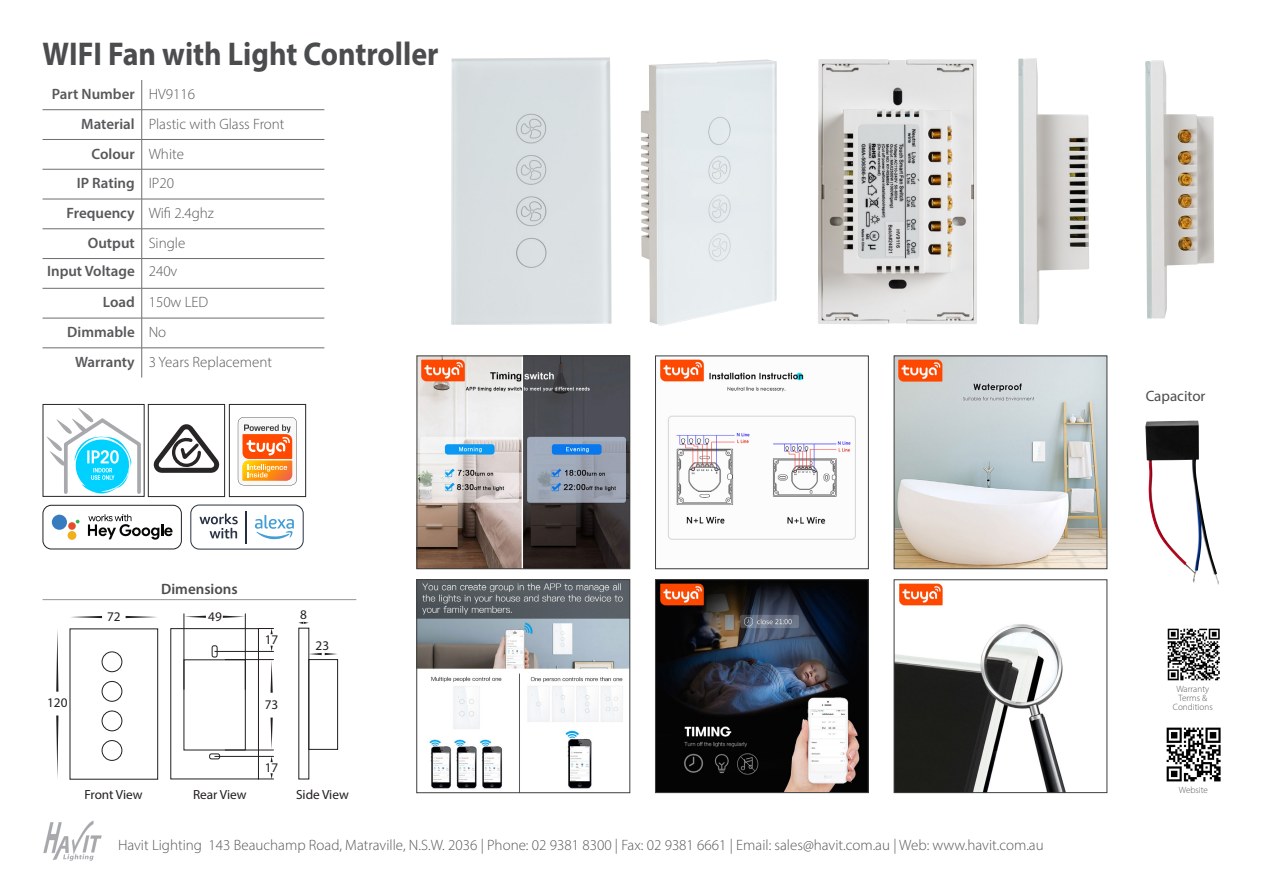
<style>
.page{position:relative;width:1263px;height:893px;background:#fff}
.page>*{position:absolute;margin:0;border:0;box-sizing:border-box;transform-origin:0 0}
.t1{font:700 33px "Myriad Pro";color:#4b4c4d;scale:.91 1}
.t2{font:300 15px/29.7px "Myriad Pro";color:#57585a}
.t3{font:600 15px/31.2px "Myriad Pro";color:#57585a}
.t4{font:600 15px "Myriad Pro";color:#4b4c4d}
.t5{font:15px "Myriad Pro";color:#4b4c4d}
.t6{font:13.2px "Myriad Pro";color:#231f20}
.t7{font:300 9.15px/9.1px "Myriad Pro";color:#57585a;text-align:center}
.s1{font-weight:300}
.s2{font-weight:600}
</style>
<div class="page">
<img style="left:43px;top:820px;width:59px;height:41px">
<hr style="left:141px;top:80px;width:1px;height:30px;background:#6c6d70">
<hr style="left:43px;top:109px;width:99px;height:1px;background:#6c6d70">
<hr style="left:142px;top:109px;width:182px;height:1px;background:#6c6d70">
<hr style="left:43px;top:139px;width:99px;height:1px;background:#6c6d70">
<hr style="left:142px;top:139px;width:182px;height:1px;background:#6c6d70">
<svg style="left:141px;top:110px;width:1px;height:59px"></svg>
<hr style="left:43px;top:169px;width:99px;height:1px;background:#6c6d70">
<hr style="left:142px;top:169px;width:182px;height:1px;background:#6c6d70">
<hr style="left:141px;top:169px;width:1px;height:30px;background:#6c6d70">
<hr style="left:43px;top:199px;width:99px;height:1px;background:#6c6d70">
<hr style="left:142px;top:199px;width:182px;height:1px;background:#6c6d70">
<hr style="left:141px;top:199px;width:1px;height:30px;background:#6c6d70">
<hr style="left:43px;top:229px;width:99px;height:1px;background:#6c6d70">
<hr style="left:142px;top:229px;width:182px;height:1px;background:#6c6d70">
<hr style="left:43px;top:258px;width:99px;height:1px;background:#6c6d70">
<hr style="left:142px;top:258px;width:182px;height:1px;background:#6c6d70">
<svg style="left:141px;top:229px;width:1px;height:59px"></svg>
<hr style="left:43px;top:288px;width:99px;height:1px;background:#6c6d70">
<hr style="left:142px;top:288px;width:182px;height:1px;background:#6c6d70">
<hr style="left:141px;top:288px;width:1px;height:30px;background:#6c6d70">
<hr style="left:43px;top:318px;width:99px;height:1px;background:#6c6d70">
<hr style="left:142px;top:318px;width:182px;height:1px;background:#6c6d70">
<hr style="left:141px;top:318px;width:1px;height:30px;background:#6c6d70">
<hr style="left:43px;top:348px;width:99px;height:1px;background:#6c6d70">
<hr style="left:142px;top:348px;width:182px;height:1px;background:#6c6d70">
<hr style="left:141px;top:348px;width:1px;height:30px;background:#6c6d70">
<div style="left:148px;top:404px;width:77px;height:93px;border:1px solid #282526"></div>
<svg style="left:153px;top:424px;width:67px;height:49px"></svg>
<div style="left:229px;top:404px;width:77px;height:93px;border:1px solid #282526"></div>
<img style="left:1166px;top:727px;width:54px;height:55px">
<img style="left:1167px;top:628px;width:53px;height:53px">
<div style="left:43px;top:404px;width:102px;height:93px;border:1px solid #282526"></div>
<svg style="left:46px;top:408px;width:97px;height:88px"></svg>
<svg style="left:238px;top:417px;width:59px;height:68px"></svg>
<div style="left:43px;top:505px;width:139px;height:44px;border:1px solid #231f20;border-radius:8px"></div>
<div style="left:52px;top:515px;width:15px;height:15px;background:#387cc0;border-radius:50%"></div>
<div style="left:68px;top:531px;width:8px;height:9px;background:#efb01a;border-radius:50%"></div>
<div style="left:68px;top:522px;width:8px;height:8px;background:#e44d28;border-radius:50%"></div>
<svg style="left:76px;top:520px;width:4px;height:3px"></svg>
<svg style="left:88px;top:514px;width:85px;height:26px"></svg>
<div style="left:190px;top:505px;width:114px;height:44px;border:1px solid #293242;border-radius:9px"></div>
<svg style="left:255px;top:515px;width:39px;height:24px"></svg>
<hr style="left:246px;top:511px;width:1px;height:32px;background:#242d40">
<svg style="left:200px;top:513px;width:38px;height:26px"></svg>
<img style="left:451px;top:57px;width:161px;height:268px">
<img style="left:641px;top:59px;width:136px;height:267px">
<img style="left:818px;top:59px;width:159px;height:265px">
<img style="left:1145px;top:60px;width:69px;height:258px">
<img style="left:1145px;top:421px;width:74px;height:164px">
<img style="left:1018px;top:58px;width:71px;height:266px">
<hr style="left:43px;top:599px;width:313px;height:1px;background:#939598">
<div style="left:70px;top:629px;width:88px;height:150px;border:1px solid #231f20"></div>
<div style="left:299px;top:628px;width:10px;height:151px;border:1px solid #231f20"></div>
<svg style="left:126px;top:616px;width:31px;height:2px"></svg>
<svg style="left:71px;top:616px;width:31px;height:2px"></svg>
<svg style="left:56px;top:715px;width:2px;height:63px"></svg>
<svg style="left:56px;top:630px;width:2px;height:62px"></svg>
<svg style="left:298px;top:622px;width:10px;height:2px"></svg>
<div style="left:309px;top:659px;width:29px;height:91px;border:1px solid #231f20"></div>
<svg style="left:309px;top:653px;width:28px;height:2px"></svg>
<div style="left:171px;top:628px;width:88px;height:151px;border:1px solid #231f20"></div>
<div style="left:184px;top:660px;width:62px;height:90px;border:1px solid #231f20"></div>
<svg style="left:270px;top:718px;width:3px;height:31px"></svg>
<svg style="left:270px;top:660px;width:3px;height:33px"></svg>
<hr style="left:225px;top:659px;width:49px;height:1px;background:#231f20">
<hr style="left:225px;top:750px;width:49px;height:1px;background:#231f20">
<svg style="left:185px;top:616px;width:21px;height:2px"></svg>
<svg style="left:223px;top:616px;width:22px;height:2px"></svg>
<hr style="left:245px;top:613px;width:1px;height:77px;background:#231f20">
<hr style="left:184px;top:613px;width:1px;height:77px;background:#231f20">
<div style="left:212px;top:646px;width:5px;height:11px;border:1px solid #231f20;border-radius:2px"></div>
<div style="left:209px;top:754px;width:11px;height:5px;border:1px solid #231f20;border-radius:2px"></div>
<svg style="left:258px;top:773px;width:16px;height:7px"></svg>
<hr style="left:214px;top:756px;width:60px;height:1px;background:#231f20">
<svg style="left:270px;top:646px;width:3px;height:5px"></svg>
<svg style="left:258px;top:628px;width:16px;height:6px"></svg>
<hr style="left:214px;top:651px;width:60px;height:1px;background:#231f20">
<div style="left:102px;top:681px;width:20px;height:20px;border:1px solid #231f20;border-radius:50%"></div>
<div style="left:102px;top:652px;width:20px;height:20px;border:1px solid #231f20;border-radius:50%"></div>
<div style="left:102px;top:711px;width:20px;height:20px;border:1px solid #231f20;border-radius:50%"></div>
<div style="left:102px;top:740px;width:20px;height:21px;border:1px solid #231f20;border-radius:50%"></div>
<img style="left:419px;top:358px;width:209px;height:209px">
<div style="left:417px;top:356px;width:213px;height:213px;border:1px solid #3e3e3f"></div>
<img style="left:657px;top:581px;width:209px;height:210px">
<div style="left:655px;top:579px;width:213px;height:214px;border:1px solid #3e3e3f"></div>
<img style="left:896px;top:583px;width:170px;height:208px">
<div style="left:894px;top:580px;width:213px;height:213px;border:1px solid #3e3e3f"></div>
<img style="left:896px;top:358px;width:209px;height:209px">
<div style="left:894px;top:356px;width:213px;height:213px;border:1px solid #3e3e3f"></div>
<img style="left:660px;top:359px;width:196px;height:181px">
<div style="left:655px;top:356px;width:213px;height:213px;border:1px solid #3e3e3f"></div>
<img style="left:418px;top:581px;width:210px;height:210px">
<div style="left:416px;top:579px;width:214px;height:214px;border:1px solid #3e3e3f"></div>
<h1 class="t1" style="left:43px;top:32px;width:437px">WIFI Fan with Light Controller</h1>
<p class="t3" style="left:52px;top:78px;width:145px">Part Number <span class="s1">HV9116</span></p>
<p class="t2" style="left:81px;top:109px;width:205px"><span class="s2">Material</span> Plastic with Glass Front</p>
<p class="t3" style="left:92px;top:138px;width:94px">Colour <span class="s1">White</span></p>
<p class="t3" style="left:77px;top:167px;width:99px">IP Rating <span class="s1">IP20</span></p>
<p class="t2" style="left:66px;top:198px;width:149px"><span class="s2">Frequency</span> Wifi 2.4ghz</p>
<p class="t3" style="left:88px;top:227px;width:99px">Output <span class="s1">Single</span></p>
<p class="t3" style="left:103px;top:255px;width:107px;text-indent:-56px">Input Voltage <span class="s1">240v<br></span>Load <span class="s1">150w LED</span></p>
<p class="t2" style="left:75px;top:317px;width:198px;text-indent:-8px"><span class="s2">Dimmable</span> No<br><span class="s2">Warranty</span> 3 Years Replacement</p>
<p class="t6" style="left:47px;top:695px;width:22px">120</p>
<p class="t6" style="left:107px;top:608px;width:15px">72</p>
<p class="t4" style="left:161px;top:579px;width:78px">Dimensions</p>
<p class="t6" style="left:208px;top:608px;width:15px">49</p>
<p class="t6" style="left:265px;top:631px;width:15px">17</p>
<p class="t6" style="left:265px;top:696px;width:15px">73</p>
<p class="t6" style="left:300px;top:606px;width:8px">8</p>
<p class="t6" style="left:316px;top:637px;width:15px">23</p>
<p class="t6" style="left:265px;top:759px;width:15px">17</p>
<p class="t6" style="left:84px;top:786px;width:60px">Front View</p>
<p class="t6" style="left:193px;top:786px;width:55px">Rear View</p>
<p class="t6" style="left:296px;top:786px;width:54px">Side View</p>
<p class="t2" style="left:118px;top:830px;width:927px">Havit Lighting 143 Beauchamp Road, Matraville, N.S.W. 2036 | Phone: 02 9381 8300 | Fax: 02 9381 6661 | Email: sales@havit.com.au | Web: www.havit.com.au</p>
<p class="t5" style="left:1146px;top:387px;width:61px">Capacitor</p>
<p class="t7" style="left:1173px;top:684px;width:41px">Warranty<br>Terms &amp;<br>Conditions</p>
<p class="t7" style="left:1179px;top:785px;width:31px">Website</p>
</div>
